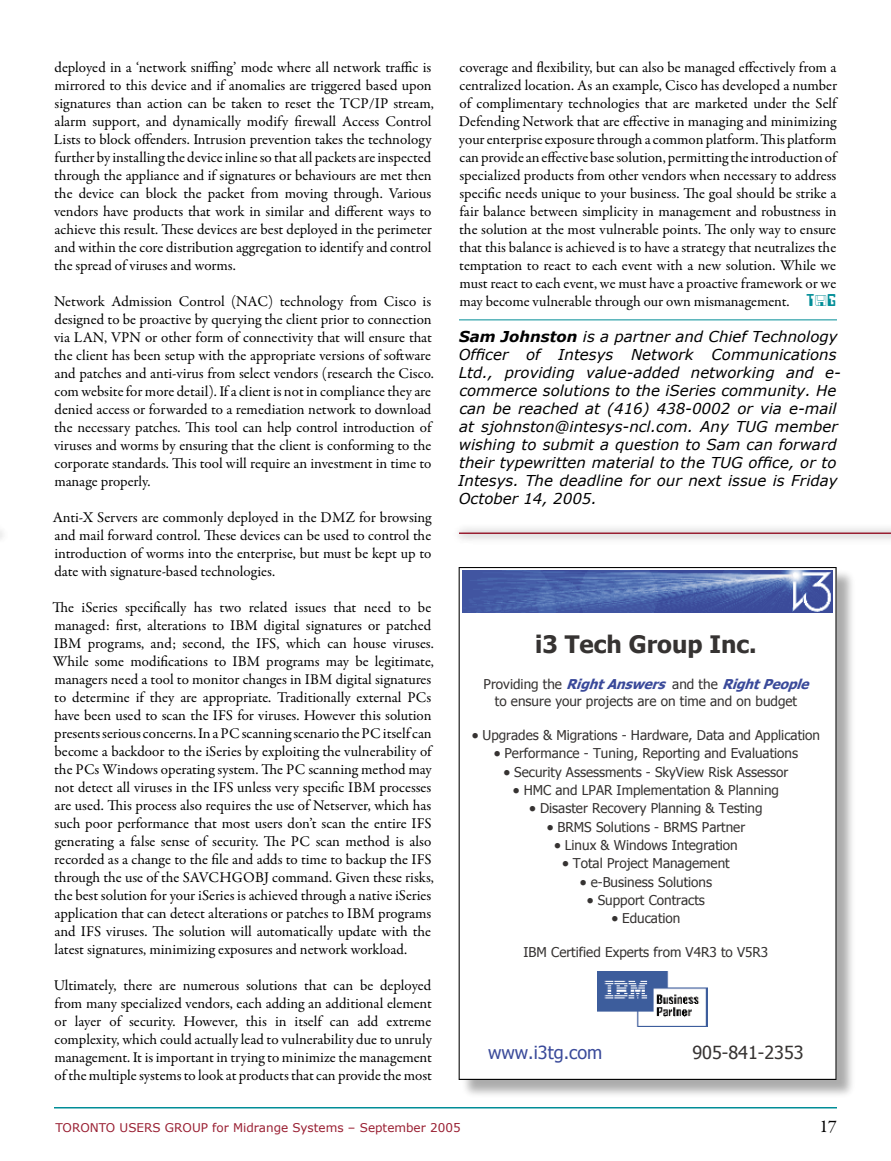
<style>
.page{position:relative;width:891px;height:1161px;background:#fff}
.page>*{position:absolute;margin:0;border:0;box-sizing:border-box;transform-origin:0 0}
.t1{font:700 24px "Tahoma";color:#363332}
.t2{font:18px "Tahoma";color:#3a4a9a}
.t3{font:18px "Tahoma";color:#363332}
.t4{font:18px "Garamond Premr Pro";color:#000}
.t5{font:15px/18px "Garamond Premr Pro";letter-spacing:-.005em;color:#000}
.t6{font:italic 15px/18px "Verdana";color:#000}
.t7{font:13.5px/16.4px "Tahoma";color:#363332;text-align:center}
.t8{font:12px "Verdana";color:#991f32}
.s1{font-family:"Keypunch Plain";color:#008d97}
.s2{font-weight:700}
.s3{font-weight:700;font-style:italic;color:#3a4a9a}
</style>
<div class="page">
<hr style="left:54px;top:1107px;width:783px;height:1px;background:#008d97">
<div style="left:460px;top:568px;width:398px;height:532px;background:#000;opacity:.33"></div>
<svg style="left:459px;top:567px;width:378px;height:513px"></svg>
<img style="left:597px;top:972px;width:110px;height:54px">
<hr style="left:459px;top:320px;width:378px;height:1px;background:#008d97">
<div style="left:452px;top:524px;width:439px;height:22px;background:#000;opacity:.81"></div>
<hr style="left:459px;top:532px;width:432px;height:2px;background:#991f32">
<p class="t5" style="left:54px;top:59px;width:382px">deployed in a ‘network sniffing’ mode where all network traffic is mirrored to this device and if anomalies are triggered based upon signatures than action can be taken to reset the TCP/IP stream, alarm support, and dynamically modify firewall Access Control Lists to block offenders. Intrusion prevention takes the technology further by installing the device inline so that all packets are inspected through the appliance and if signatures or behaviours are met then the device can block the packet from moving through. Various vendors have products that work in similar and different ways to achieve this result. These devices are best deployed in the perimeter and within the core distribution aggregation to identify and control the spread of viruses and worms.</p>
<p class="t5" style="left:54px;top:293px;width:381px">Network Admission Control (NAC) technology from Cisco is designed to be proactive by querying the client prior to connection via LAN, VPN or other form of connectivity that will ensure that the client has been setup with the appropriate versions of software and patches and anti-virus from select vendors (research the Cisco. com website for more detail). If a client is not in compliance they are denied access or forwarded to a remediation network to download the necessary patches. This tool can help control introduction of viruses and worms by ensuring that the client is conforming to the corporate standards. This tool will require an investment in time to manage properly.</p>
<p class="t5" style="left:53px;top:509px;width:380px;text-align:justify">Anti-X Servers are commonly deployed in the DMZ for browsing and mail forward control. These devices can be used to control the introduction of worms into the enterprise, but must be kept up to date with signature-based technologies.</p>
<p class="t5" style="left:53px;top:599px;width:383px">The iSeries specifically has two related issues that need to be managed: first, alterations to IBM digital signatures or patched IBM programs, and; second, the IFS, which can house viruses.<br>While some modifications to IBM programs may be legitimate, managers need a tool to monitor changes in IBM digital signatures to determine if they are appropriate. Traditionally external PCs have been used to scan the IFS for viruses. However this solution presents serious concerns. In a PC scanning scenario the PC itself can become a backdoor to the iSeries by exploiting the vulnerability of the PCs Windows operating system. The PC scanning method may not detect all viruses in the IFS unless very specific IBM processes are used. This process also requires the use of Netserver, which has such poor performance that most users don’t scan the entire IFS generating a false sense of security. The PC scan method is also recorded as a change to the file and adds to time to backup the IFS through the use of the SAVCHGOBJ command. Given these risks, the best solution for your iSeries is achieved through a native iSeries application that can detect alterations or patches to IBM programs and IFS viruses. The solution will automatically update with the latest signatures, minimizing exposures and network workload.</p>
<p class="t5" style="left:54px;top:977px;width:380px;text-align:justify">Ultimately, there are numerous solutions that can be deployed from many specialized vendors, each adding an additional element or layer of security. However, this in itself can add extreme complexity, which could actually lead to vulnerability due to unruly management. It is important in trying to minimize the management of the multiple systems to look at products that can provide the most</p>
<p class="t5" style="left:459px;top:59px;width:380px;text-align:justify">coverage and flexibility, but can also be managed effectively from a centralized location. As an example, Cisco has developed a number of complimentary technologies that are marketed under the Self Defending Network that are effective in managing and minimizing your enterprise exposure through a common platform. This platform can provide an effective base solution, permitting the introduction of specialized products from other vendors when necessary to address specific needs unique to your business. The goal should be strike a fair balance between simplicity in management and robustness in the solution at the most vulnerable points. The only way to ensure that this balance is achieved is to have a strategy that neutralizes the temptation to react to each event with a new solution. While we must react to each event, we must have a proactive framework or we may become vulnerable through our own mismanagement. <span class="s1">T G</span></p>
<p class="t6" style="left:458px;top:327px;width:384px"><span class="s2">Sam Johnston</span> is a partner and Chief Technology Officer of Intesys Network Communications Ltd., providing value-added networking and e&shy;commerce solutions to the iSeries community. He can be reached at (416) 438-0002 or via e-mail at sjohnston@intesys-ncl.com. Any TUG member wishing to submit a question to Sam can forward their typewritten material to the TUG office, or to Intesys. The deadline for our next issue is Friday October 14, 2005.</p>
<h1 class="t1" style="left:535px;top:627px;width:223px">i3 Tech Group Inc.</h1>
<p class="t7" style="left:484px;top:675px;width:332px">P r o v i d i n g t h e <span class="s3">RightAnswers</span> a n d t h e <span class="s3">RightPeople </span>to ensure your projects are on time and on budget</p>
<p class="t7" style="left:472px;top:726px;width:350px">• Upgrades &amp; Migrations - Hardware, Data and Application</p>
<p class="t7" style="left:494px;top:744px;width:306px">• Performance - Tuning, Reporting and Evaluations</p>
<p class="t7" style="left:503px;top:763px;width:287px">• Security Assessments - SkyView Risk Assessor</p>
<p class="t7" style="left:513px;top:781px;width:268px">• HMC and LPAR Implementation &amp; Planning</p>
<p class="t7" style="left:529px;top:799px;width:235px">• Disaster Recovery Planning &amp; Testing</p>
<p class="t7" style="left:547px;top:818px;width:200px">• BRMS Solutions - BRMS Partner</p>
<p class="t7" style="left:554px;top:836px;width:185px">• Linux &amp; Windows Integration</p>
<p class="t7" style="left:562px;top:855px;width:169px">• Total Project Management</p>
<p class="t7" style="left:580px;top:873px;width:134px">• e-Business Solutions</p>
<p class="t7" style="left:587px;top:891px;width:119px">• Support Contracts</p>
<p class="t7" style="left:611px;top:910px;width:71px">• Education</p>
<p class="t7" style="left:524px;top:943px;width:246px">IBM Certified Experts from V4R3 to V5R3</p>
<p class="t2" style="left:488px;top:1040px;width:116px">www.i3tg.com</p>
<p class="t3" style="left:692px;top:1040px;width:113px">905-841-2353</p>
<p class="t8" style="left:56px;top:1120px;width:407px">TORONTO USERS GROUP for Midrange Systems – September 2005</p>
<p class="t4" style="left:820px;top:1116px;width:19px">17</p>
</div>
